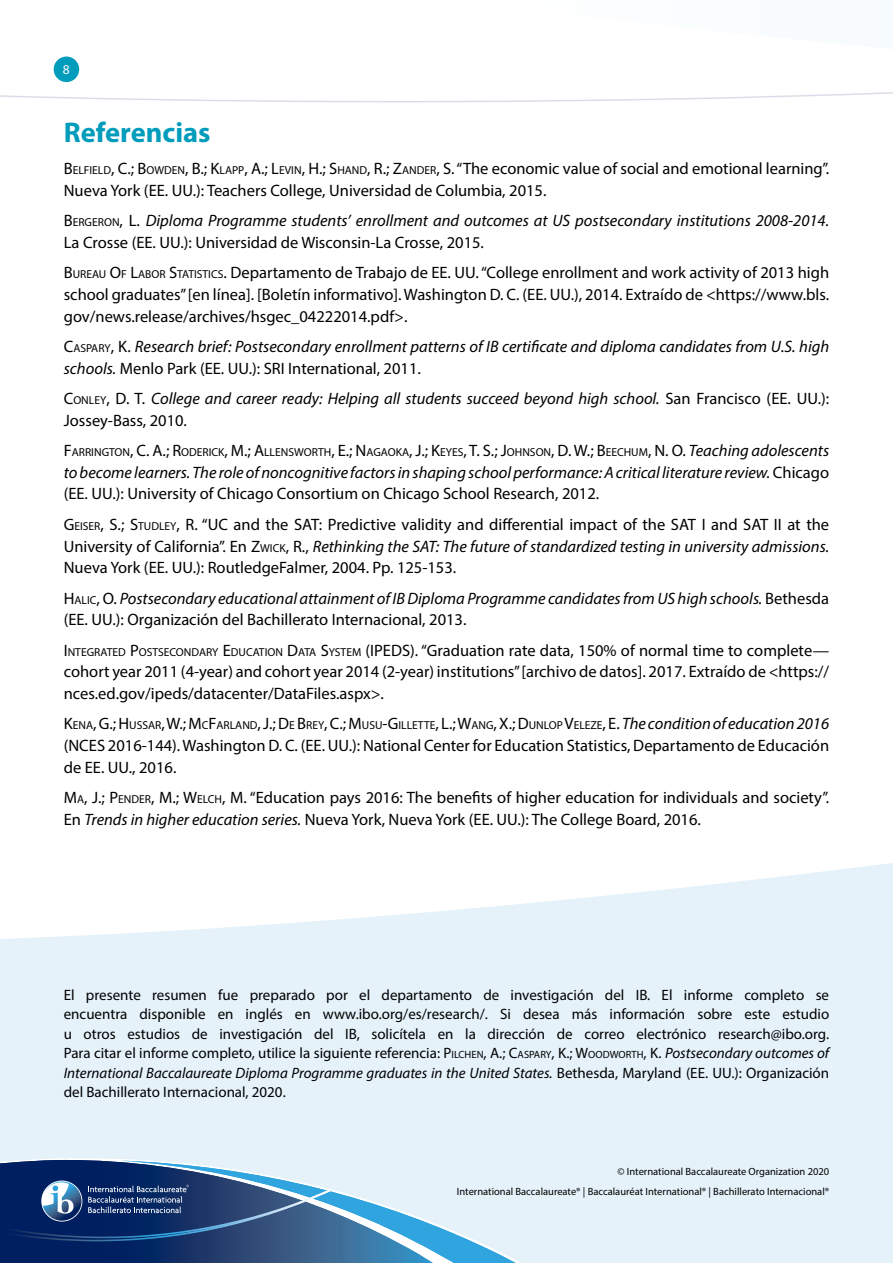
<style>
.page{position:relative;width:893px;height:1263px;background:#fff}
.page>*{position:absolute;margin:0;border:0;box-sizing:border-box;transform-origin:0 0}
.Body_text_-_Subhead{font:700 28.5px "Myriad Pro";color:#009cbc}
.References{font:16.5px/21.8px "Myriad Pro";color:#000}
.References-2{font:italic 16.5px/21.8px "Myriad Pro";color:#000}
.Body_text_-_Paragrap{font:15px/19.5px "Myriad Pro";color:#000;text-align:justify}
.t1{font:13.5px "Myriad Pro";color:#fff}
.References-3{font:11.55px "Myriad Pro";color:#000}
.Body_text_-_Paragrap-2{font:10.5px "Myriad Pro";color:#000}
.s1{font-style:inherit}
.s2{font-size:11.55px}
.s3{font-style:normal}
.s4{font-style:normal;font-size:11.55px}
.s5{font-size:16.5px}
.s6{font-style:italic;font-size:16.5px}
.s7{font-style:italic}
.s8{font-size:10.5px}
</style>
<div class="page">
<svg style="left:0;top:56px;width:893px;height:47px"></svg>
<svg style="left:0;top:863px;width:893px;height:400px;background:#e8f3fa"></svg>
<svg style="left:0;top:1158px;width:543px;height:105px;background:#e7f2fa"></svg>
<svg style="left:0;top:1160px;width:538px;height:103px;background:#6485ab"></svg>
<p class="t1" style="left:63px;top:61px;width:8px">8</p>
<p class="Body_text_-_Subhead" style="left:64px;top:114px;width:148px">Referencias</p>
<p class="References" style="left:64px;top:157px;width:767px"><span class="s1">B</span><span class="s2">ELFIELD</span><span class="s1">, C.; B</span><span class="s2">OWDEN</span><span class="s1">, B.; K</span><span class="s2">LAPP</span><span class="s1">, A.; L</span><span class="s2">EVIN</span><span class="s1">, H.; S</span><span class="s2">HAND</span><span class="s1">, R.; Z</span><span class="s2">ANDER</span><span class="s1">, S.</span> “The economic value of social and emotional learning”.<br>Nueva York (EE. UU.): Teachers College, Universidad de Columbia, 2015.</p>
<p class="References-2" style="left:64px;top:209px;width:767px"><span class="s3">B</span><span class="s4">ERGERON</span><span class="s3">, L.</span> Diploma Programme students’ enrollment and outcomes at US postsecondary institutions 2008-2014.<br><span class="s3">La Crosse (EE. UU.): Universidad de Wisconsin-La Crosse, 2015.</span></p>
<p class="References" style="left:64px;top:262px;width:767px;text-align:justify"><span class="s1">B</span><span class="s2">UREAU</span> <span class="s1">O</span><span class="s2">F</span> <span class="s1">L</span><span class="s2">ABOR</span> <span class="s1">S</span><span class="s2">TATISTICS</span><span class="s1">.</span> Departamento de Trabajo de EE. UU. “College enrollment and work activity of 2013 high school graduates” [en línea]. [Boletín informativo]. Washington D. C. (EE. UU.), 2014. Extraído de &lt;https://www.bls. gov/news.release/archives/hsgec_04222014.pdf&gt;.</p>
<p class="References-2" style="left:64px;top:335px;width:767px"><span class="s3">C</span><span class="s4">ASPARY</span><span class="s3">, K.</span> Research brief: Postsecondary enrollment patterns of IB certificate and diploma candidates from U.S. high schools. <span class="s3">Menlo Park (EE. UU.): SRI International, 2011.</span></p>
<p class="References-2" style="left:64px;top:387px;width:767px"><span class="s3">C</span><span class="s4">ONLEY</span><span class="s3">, D. T.</span> College and career ready: Helping all students succeed beyond high school. <span class="s3">San Francisco (EE. UU.):<br>Jossey-Bass, 2010.</span></p>
<p class="References-3" style="left:64px;top:445px;width:767px"><span class="s5">F</span>ARRINGTON<span class="s5">, C. A.; R</span>ODERICK<span class="s5">, M.; A</span>LLENSWORTH<span class="s5">, E.; N</span> AGAOKA<span class="s5">, J.; K</span>EYES<span class="s5">, T. S.; J</span>OHNSON<span class="s5">, D. W.; B</span>EECH UM<span class="s5">, N. O.</span> <span class="s6">Teaching adolescents</span></p>
<p class="References-2" style="left:64px;top:461px;width:767px">to become learners. The role of noncognitive factors in shaping school performance: A critical literature review. <span class="s3">Chicago (EE. UU.): University of Chicago Consortium on Chicago School Research, 2012.</span></p>
<p class="References" style="left:64px;top:513px;width:767px;text-align:justify"><span class="s1">G</span><span class="s2">EISER</span><span class="s1">, S.; S</span><span class="s2">TUDLEY</span><span class="s1">, R.</span> “UC and the SAT: Predictive validity and differential impact of the SAT I and SAT II at the University of California”. En <span class="s1">Z</span><span class="s2">WICK</span>, R., <span class="s7">Rethinking the SAT: The future of standardized testing in university admissions.<br></span>Nueva York (EE. UU.): RoutledgeFalmer, 2004. Pp. 125-153.</p>
<p class="References-2" style="left:64px;top:587px;width:767px"><span class="s3">H</span><span class="s4">ALIC</span><span class="s3">, O.</span> Postsecondary educational attainment of IB Diploma Programme candidates from US high schools. <span class="s3">Bethesda (EE. UU.): Organización del Bachillerato Internacional, 2013.</span></p>
<p class="References-3" style="left:64px;top:644px;width:315px"><span class="s5">I</span> NTEGRATED <span class="s5">P</span>OSTSECONDARY <span class="s5">E</span> DUCATION <span class="s5">D</span>ATA <span class="s5">S</span>YSTEM <span class="s5">(IPED</span></p>
<p class="References" style="left:64px;top:639px;width:767px;text-align:justify;text-indent:338px"><span class="s1">S).</span> “Graduation rate data, 150% of normal time to complete— cohort year 2011 (4-year) and cohort year 2014 (2-year) institutions” [archivo de datos]. 2017. Extraído de &lt;https:// nces.ed.gov/ipeds/datacenter/DataFiles.aspx&gt;.</p>
<p class="References-3" style="left:64px;top:718px;width:767px"><span class="s5">K</span>ENA<span class="s5">, G.; H</span>USSAR<span class="s5">, W.; M</span>C<span class="s5">F</span>ARLAND<span class="s5">, J.; D</span> E <span class="s5">B</span>REY<span class="s5">, C.; M</span>USU<span class="s5">-G</span>ILLETTE<span class="s5">, L.; W</span>ANG<span class="s5">, X.; D</span> UNLOP<span class="s5">V</span>ELEZE<span class="s5">, E.</span> <span class="s6">The condition of education2016</span></p>
<p class="References" style="left:64px;top:734px;width:767px">(NCES 2016-144). Washington D. C. (EE. UU.): National Center for Education Statistics, Departamento de Educación de EE. UU., 2016.</p>
<p class="References" style="left:64px;top:786px;width:767px"><span class="s1">M</span><span class="s2">A</span><span class="s1">, J.; P</span> <span class="s2">ENDER</span><span class="s1">, M.; W</span><span class="s2">ELCH</span><span class="s1">, M.</span> “Education pays 2016: The benefits of higher education for individuals and society”.<br>En <span class="s7">Trends in higher education series.</span> Nueva York, Nueva York (EE. UU.): The College Board, 2016.</p>
<p class="Body_text_-_Paragrap" style="left:64px;top:985px;width:767px">El presente resumen fue preparado por el departamento de investigación del IB. El informe completo se encuentra disponible en inglés en www.ibo.org/es/research/. Si desea más información sobre este estudio u otros estudios de investigación del IB, solicítela en la dirección de correo electrónico research@ibo.org.<br>Para citar el informe completo, utilice la siguiente referencia: <span class="s1">P</span> <span class="s8">ILCH EN</span><span class="s1">, A.; C</span><span class="s8">ASPARY</span><span class="s1">, K.; W</span><span class="s8">OODWORTH</span><span class="s1">, K.</span> <span class="s7">Postsecondary outcomes of International Baccalaureate Diploma Programme graduates in the United States.</span> Bethesda, Maryland (EE. UU.): Organización del Bachillerato Internacional, 2020.</p>
<p class="Body_text_-_Paragrap-2" style="left:618px;top:1165px;width:213px">© International Baccalaureate Organization 2020</p>
<p class="Body_text_-_Paragrap-2" style="left:457px;top:1185px;width:374px">International Baccalaureate® | Baccalauréat International® | Bachillerato Internacional®</p>
</div>
